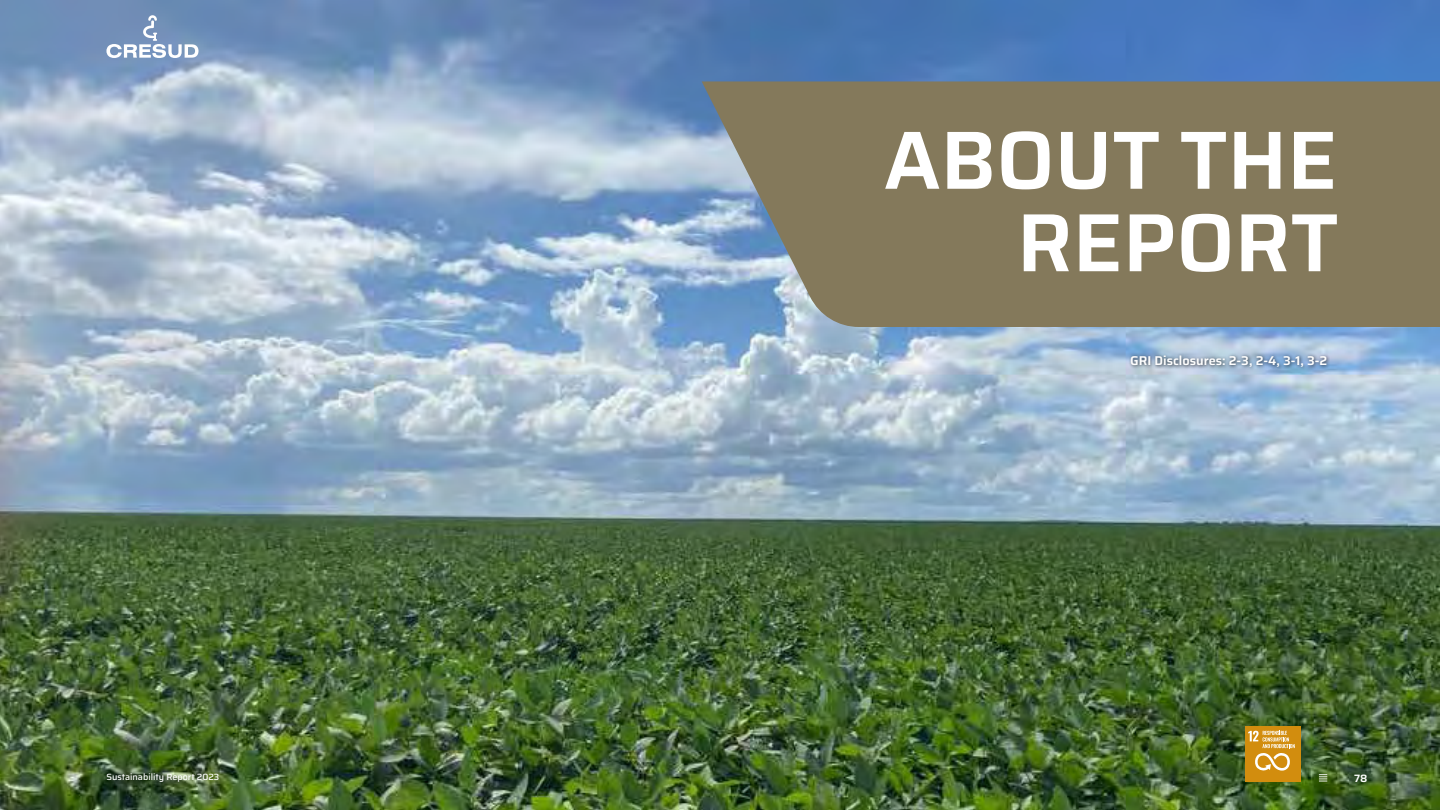
<style>
.page{position:relative;width:1440px;height:810px;background:#fff}
.page>*{position:absolute;margin:0;border:0;box-sizing:border-box;transform-origin:0 0}
.t1{font:600 82.57px/82.5px "Saira";color:#fff;text-align:right}
.t2{font:600 12.75px "Saira";color:#fff}
.t3{font:600 10.65px "Saira";color:#fff}
.t4{font:500 9px "Saira";color:#fff}
</style>
<div class="page">
<img style="left:0;top:0;width:1440px;height:810px">
<svg style="left:1319px;top:774px;width:8px;height:8px"></svg>
<svg style="left:106px;top:15px;width:93px;height:43px;background:#8da5c6"></svg>
<svg style="left:702px;top:81px;width:738px;height:246px;background:#847d65"></svg>
<div style="left:1128px;top:352px;width:202px;height:18px;background:#000;opacity:.75"></div>
<div style="left:1245px;top:726px;width:55px;height:56px;background:#d28d0e"></div>
<svg style="left:1248px;top:731px;width:47px;height:40px"></svg>
<h1 class="t1" style="left:884px;top:116px;width:456px">ABOUT THE<br>REPORT</h1>
<p class="t2" style="left:1130px;top:350px;width:198px">GRI Disclosures: 2-3, 2-4, 3-1, 3-2</p>
<p class="t4" style="left:106px;top:769px;width:114px">Sustainability Report 2023</p>
<p class="t3" style="left:1354px;top:769px;width:15px">78</p>
</div>
